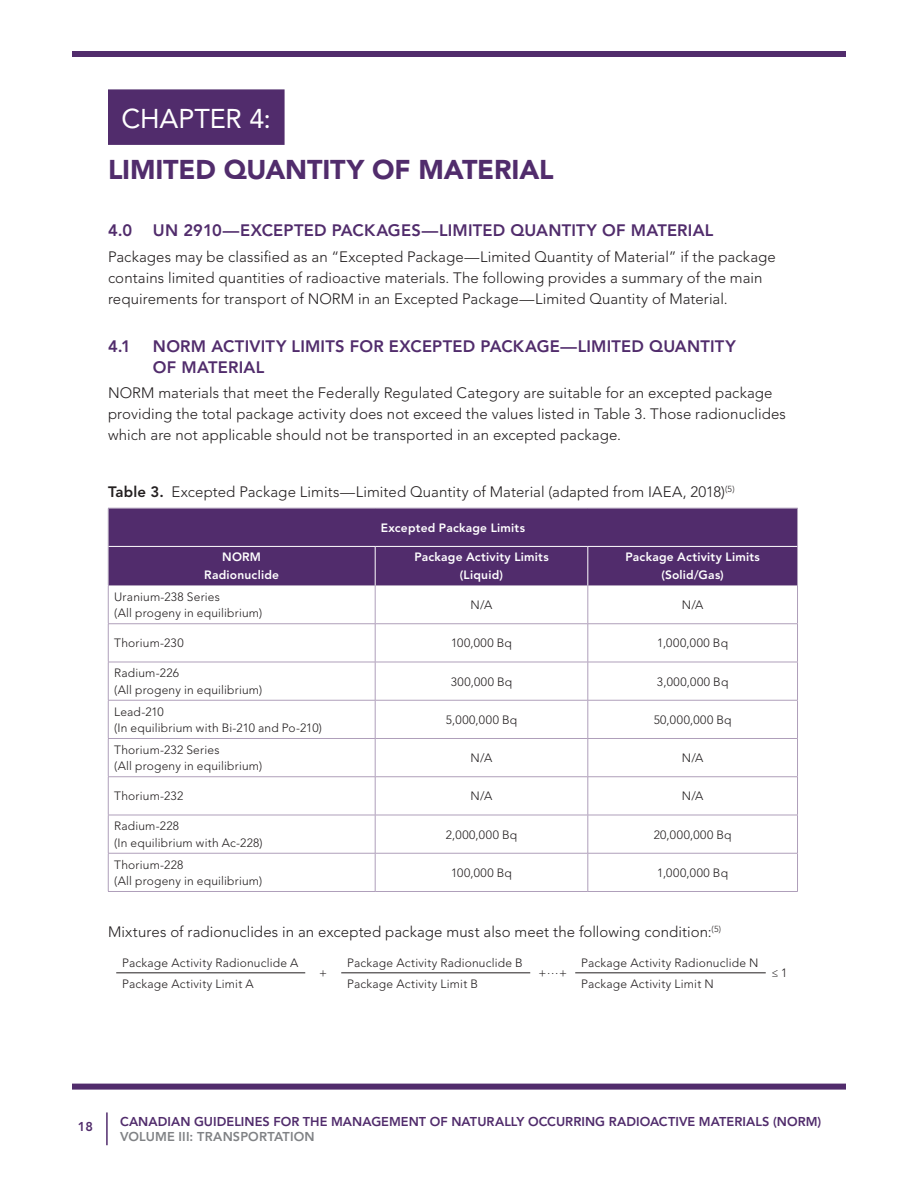
<style>
.page{position:relative;width:918px;height:1188px;background:#fff}
.page>*{position:absolute;margin:0;border:0;box-sizing:border-box;transform-origin:0 0}
.t1{font:900 27px "Avenir LT Std";letter-spacing:-.005em;color:#512c6c}
.t2{font:27px "Avenir LT Std";letter-spacing:-.005em;color:#fff}
.t3{font:800 16.5px/21px "Avenir LT Std";letter-spacing:.01em;color:#512c6c}
.t4{font:300 15px/21px "Avenir LT Std";letter-spacing:.005em;color:#231f20}
.t5{font:800 12.75px "Avenir LT Std";letter-spacing:.005em;color:#512c6c}
.t6{font:800 12.75px "Avenir LT Std";letter-spacing:.015em;color:#808285}
.t7{font:300 12px/16.5px "Avenir LT Std";letter-spacing:.015em;color:#231f20}
.t8{font:800 12px/18px "Avenir LT Std";letter-spacing:.02em;color:#fff;text-align:center}
.t9{font:300 12px "Avenir LT Std";letter-spacing:.055em;color:#231f20}
.s1{font-weight:800}
</style>
<div class="page">
<div style="left:72px;top:51px;width:774px;height:6px;background:#512c6c"></div>
<div style="left:72px;top:1084px;width:774px;height:6px;background:#512c6c"></div>
<hr style="left:106px;top:1112px;width:2px;height:33px;background:#512c6c">
<div style="left:108px;top:89px;width:177px;height:56px;background:#512c6c"></div>
<div style="left:109px;top:509px;width:688px;height:76px;background:#512c6c"></div>
<svg style="left:109px;top:586px;width:688px;height:305px"></svg>
<hr style="left:108px;top:585px;width:267px;height:1px;background:#af9fba">
<hr style="left:108px;top:586px;width:1px;height:37px;background:#af9fba">
<hr style="left:375px;top:585px;width:213px;height:1px;background:#af9fba">
<hr style="left:375px;top:586px;width:1px;height:37px;background:#af9fba">
<hr style="left:588px;top:585px;width:210px;height:1px;background:#af9fba">
<hr style="left:588px;top:586px;width:1px;height:37px;background:#af9fba">
<hr style="left:797px;top:586px;width:1px;height:37px;background:#af9fba">
<hr style="left:108px;top:623px;width:267px;height:1px;background:#af9fba">
<hr style="left:108px;top:624px;width:1px;height:38px;background:#af9fba">
<hr style="left:375px;top:623px;width:213px;height:1px;background:#af9fba">
<hr style="left:375px;top:624px;width:1px;height:38px;background:#af9fba">
<hr style="left:588px;top:623px;width:210px;height:1px;background:#af9fba">
<hr style="left:588px;top:624px;width:1px;height:38px;background:#af9fba">
<hr style="left:797px;top:624px;width:1px;height:38px;background:#af9fba">
<hr style="left:108px;top:662px;width:267px;height:1px;background:#af9fba">
<hr style="left:108px;top:662px;width:1px;height:38px;background:#af9fba">
<hr style="left:375px;top:662px;width:213px;height:1px;background:#af9fba">
<hr style="left:375px;top:662px;width:1px;height:38px;background:#af9fba">
<hr style="left:588px;top:662px;width:210px;height:1px;background:#af9fba">
<hr style="left:588px;top:662px;width:1px;height:38px;background:#af9fba">
<hr style="left:797px;top:662px;width:1px;height:38px;background:#af9fba">
<hr style="left:108px;top:700px;width:267px;height:1px;background:#af9fba">
<hr style="left:108px;top:701px;width:1px;height:37px;background:#af9fba">
<hr style="left:375px;top:700px;width:213px;height:1px;background:#af9fba">
<hr style="left:375px;top:701px;width:1px;height:37px;background:#af9fba">
<hr style="left:588px;top:700px;width:210px;height:1px;background:#af9fba">
<hr style="left:588px;top:701px;width:1px;height:37px;background:#af9fba">
<hr style="left:797px;top:701px;width:1px;height:37px;background:#af9fba">
<hr style="left:108px;top:738px;width:267px;height:1px;background:#af9fba">
<hr style="left:108px;top:739px;width:1px;height:37px;background:#af9fba">
<hr style="left:375px;top:738px;width:213px;height:1px;background:#af9fba">
<hr style="left:375px;top:739px;width:1px;height:37px;background:#af9fba">
<hr style="left:588px;top:738px;width:210px;height:1px;background:#af9fba">
<hr style="left:588px;top:739px;width:1px;height:37px;background:#af9fba">
<hr style="left:797px;top:739px;width:1px;height:37px;background:#af9fba">
<hr style="left:108px;top:776px;width:267px;height:1px;background:#af9fba">
<hr style="left:108px;top:777px;width:1px;height:38px;background:#af9fba">
<hr style="left:375px;top:776px;width:213px;height:1px;background:#af9fba">
<hr style="left:375px;top:777px;width:1px;height:38px;background:#af9fba">
<hr style="left:588px;top:776px;width:210px;height:1px;background:#af9fba">
<hr style="left:588px;top:777px;width:1px;height:38px;background:#af9fba">
<hr style="left:797px;top:777px;width:1px;height:38px;background:#af9fba">
<hr style="left:108px;top:815px;width:267px;height:1px;background:#af9fba">
<hr style="left:108px;top:815px;width:1px;height:38px;background:#af9fba">
<hr style="left:375px;top:815px;width:213px;height:1px;background:#af9fba">
<hr style="left:375px;top:815px;width:1px;height:38px;background:#af9fba">
<hr style="left:588px;top:815px;width:210px;height:1px;background:#af9fba">
<hr style="left:588px;top:815px;width:1px;height:38px;background:#af9fba">
<hr style="left:797px;top:815px;width:1px;height:38px;background:#af9fba">
<hr style="left:108px;top:853px;width:267px;height:1px;background:#af9fba">
<hr style="left:108px;top:854px;width:1px;height:37px;background:#af9fba">
<hr style="left:375px;top:853px;width:213px;height:1px;background:#af9fba">
<hr style="left:375px;top:854px;width:1px;height:37px;background:#af9fba">
<hr style="left:588px;top:853px;width:210px;height:1px;background:#af9fba">
<hr style="left:588px;top:854px;width:1px;height:37px;background:#af9fba">
<hr style="left:797px;top:854px;width:1px;height:37px;background:#af9fba">
<hr style="left:108px;top:891px;width:267px;height:1px;background:#af9fba">
<hr style="left:375px;top:891px;width:213px;height:1px;background:#af9fba">
<hr style="left:588px;top:891px;width:210px;height:1px;background:#af9fba">
<hr style="left:108px;top:508px;width:267px;height:1px;background:#af9fba">
<hr style="left:108px;top:508px;width:1px;height:38px;background:#af9fba">
<hr style="left:375px;top:508px;width:213px;height:1px;background:#af9fba">
<hr style="left:588px;top:508px;width:210px;height:1px;background:#af9fba">
<hr style="left:797px;top:508px;width:1px;height:38px;background:#af9fba">
<hr style="left:108px;top:546px;width:1px;height:39px;background:#af9fba">
<hr style="left:797px;top:546px;width:1px;height:39px;background:#af9fba">
<hr style="left:109px;top:546px;width:266px;height:1px;background:#fff">
<hr style="left:375px;top:546px;width:213px;height:1px;background:#fff">
<hr style="left:375px;top:547px;width:1px;height:38px;background:#fff">
<hr style="left:588px;top:546px;width:209px;height:1px;background:#fff">
<hr style="left:588px;top:547px;width:1px;height:38px;background:#fff">
<hr style="left:116px;top:973px;width:189px;height:1px;background:#231f20">
<hr style="left:341px;top:973px;width:189px;height:1px;background:#231f20">
<hr style="left:575px;top:973px;width:191px;height:1px;background:#231f20">
<h1 class="t2" style="left:122px;top:103px;width:151px">CHAPTER 4:</h1>
<h1 class="t1" style="left:108px;top:154px;width:447px">LIMITED QUANTITY OF MATERIAL</h1>
<p class="t3" style="left:108px;top:220px;width:607px">4.0 UN 2910—EXCEPTED PACKAGES—LIMITED QUANTITY OF MATERIAL</p>
<p class="t4" style="left:108px;top:246px;width:669px">Packages may be classified as an “Excepted Package—Limited Quantity of Material” if the package contains limited quantities of radioactive materials. The following provides a summary of the main requirements for transport of NORM in an Excepted Package—Limited Quantity of Material.</p>
<p class="t3" style="left:108px;top:336px;width:25px">4.1</p>
<p class="t3" style="left:153px;top:336px;width:584px">NORM ACTIVITY LIMITS FOR EXCEPTED PACKAGE—LIMITED QUANTITY<br>OF MATERIAL</p>
<p class="t4" style="left:108px;top:383px;width:680px">NORM materials that meet the Federally Regulated Category are suitable for an excepted package providing the total package activity does not exceed the values listed in Table 3. Those radionuclides which are not applicable should not be transported in an excepted package.</p>
<p class="t4" style="left:108px;top:482px;width:628px"><span class="s1">Table 3.</span> Excepted Package Limits—Limited Quantity of Material (adapted from IAEA, 2018)<sup>(5)</sup></p>
<p class="t8" style="left:381px;top:519px;width:146px">Excepted Package Limits</p>
<p class="t8" style="left:204px;top:548px;width:76px">NORM<br>Radionuclide</p>
<p class="t8" style="left:414px;top:548px;width:136px">Package Activity Limits (Liquid)</p>
<p class="t8" style="left:625px;top:548px;width:136px">Package Activity Limits (Solid/Gas)</p>
<p class="t7" style="left:114px;top:589px;width:149px">Uranium-238 Series<br>(All progeny in equilibrium)</p>
<p class="t7" style="left:471px;top:597px;width:23px">N/A</p>
<p class="t7" style="left:682px;top:597px;width:23px">N/A</p>
<p class="t7" style="left:114px;top:635px;width:71px">Thorium-230</p>
<p class="t7" style="left:451px;top:635px;width:62px">100,000 Bq</p>
<p class="t7" style="left:657px;top:635px;width:72px">1,000,000 Bq</p>
<p class="t7" style="left:114px;top:665px;width:149px">Radium-226<br>(All progeny in equilibrium)</p>
<p class="t7" style="left:451px;top:673px;width:63px">300,000 Bq</p>
<p class="t7" style="left:657px;top:673px;width:73px">3,000,000 Bq</p>
<p class="t7" style="left:114px;top:703px;width:209px">Lead-210<br>(In equilibrium with Bi-210 and Po-210)</p>
<p class="t7" style="left:446px;top:712px;width:73px">5,000,000 Bq</p>
<p class="t9" style="left:654px;top:713px;width:79px">50,000,000 Bq</p>
<p class="t7" style="left:114px;top:742px;width:149px">Thorium-232 Series<br>(All progeny in equilibrium)</p>
<p class="t7" style="left:471px;top:750px;width:23px">N/A</p>
<p class="t7" style="left:682px;top:750px;width:23px">N/A</p>
<p class="t7" style="left:114px;top:788px;width:71px">Thorium-232</p>
<p class="t7" style="left:471px;top:788px;width:23px">N/A</p>
<p class="t7" style="left:682px;top:788px;width:23px">N/A</p>
<p class="t7" style="left:114px;top:818px;width:150px">Radium-228<br>(In equilibrium with Ac-228)</p>
<p class="t7" style="left:446px;top:826px;width:73px">2,000,000 Bq</p>
<p class="t9" style="left:654px;top:828px;width:79px">20,000,000 Bq</p>
<p class="t7" style="left:114px;top:856px;width:149px">Thorium-228<br>(All progeny in equilibrium)</p>
<p class="t7" style="left:451px;top:865px;width:62px">100,000 Bq</p>
<p class="t7" style="left:657px;top:865px;width:72px">1,000,000 Bq</p>
<p class="t4" style="left:108px;top:921px;width:615px">Mixtures of radionuclides in an excepted package must also meet the following condition:<sup>(5)</sup></p>
<p class="t7" style="left:122px;top:954px;width:178px">Package Activity Radionuclide A</p>
<p class="t7" style="left:319px;top:965px;width:9px">+</p>
<p class="t7" style="left:347px;top:954px;width:177px">Package Activity Radionuclide B</p>
<p class="t7" style="left:581px;top:954px;width:179px">Package Activity Radionuclide N</p>
<p class="t7" style="left:538px;top:965px;width:30px">+…+</p>
<p class="t7" style="left:122px;top:976px;width:133px">Package Activity Limit A</p>
<p class="t7" style="left:347px;top:976px;width:132px">Package Activity Limit B</p>
<p class="t7" style="left:581px;top:976px;width:134px">Package Activity Limit N</p>
<p class="t7" style="left:772px;top:965px;width:17px">≤ 1</p>
<p class="t5" style="left:78px;top:1119px;width:17px">18</p>
<p class="t5" style="left:120px;top:1114px;width:703px">CANADIAN GUIDELINES FOR THE MANAGEMENT OF NATURALLY OCCURRING RADIOACTIVE MATERIALS (NORM)</p>
<p class="t6" style="left:120px;top:1129px;width:196px">VOLUME III: TRANSPORTATION</p>
</div>
